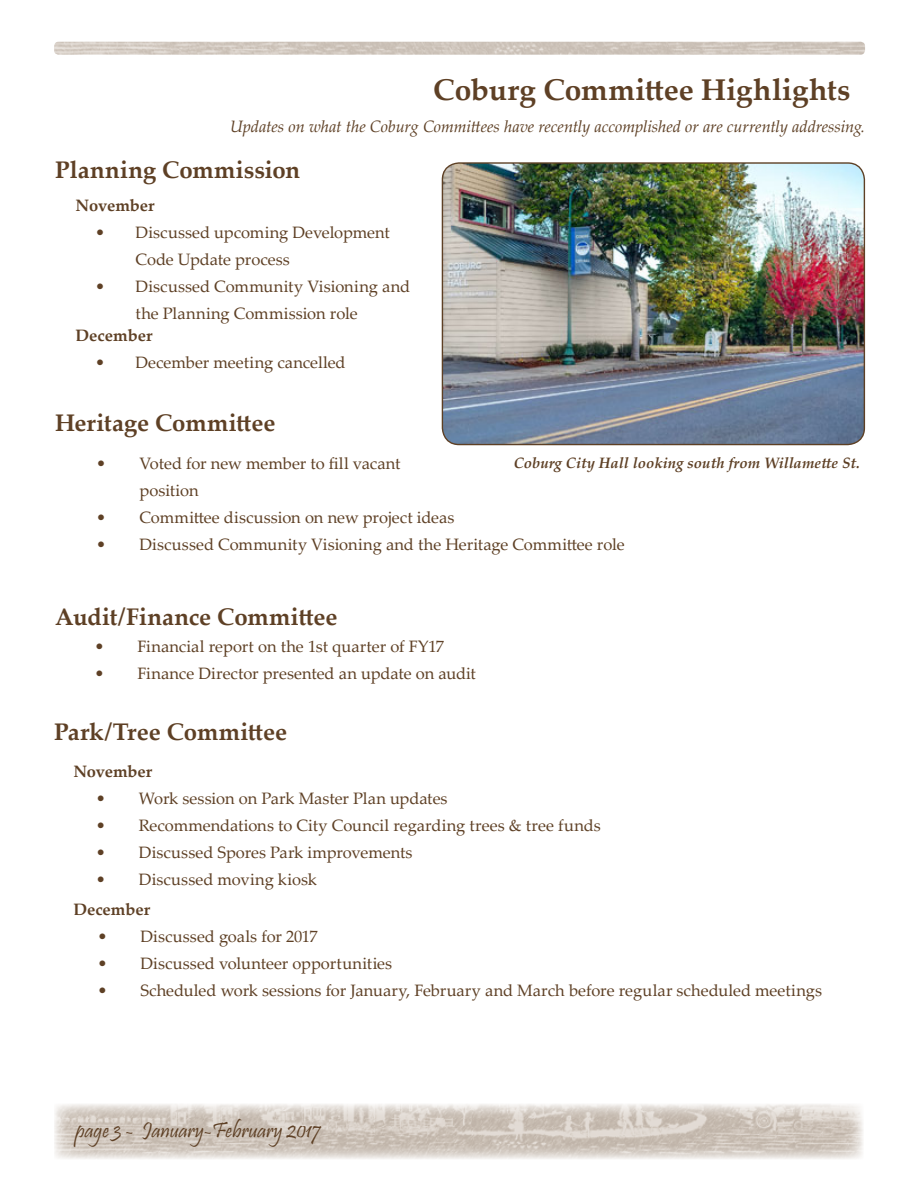
<style>
.page{position:relative;width:918px;height:1188px;background:#fff}
.page>*{position:absolute;margin:0;border:0;box-sizing:border-box;transform-origin:0 0}
.t1{font:700 30px "Palatino Linotype";color:#5e4025}
.t2{font:700 24px "Palatino Linotype";letter-spacing:-.005em;color:#5e4025}
.t3{font:22.5px "Pristina";color:#5e4025}
.t4{font:16.5px/27px "Palatino Linotype";color:#5e4025}
.t5{font:italic 16.5px "Palatino Linotype";letter-spacing:-.005em;color:#5e4025}
.t6{font:700 16.5px "Palatino Linotype";letter-spacing:-.005em;color:#5e4025}
.t7{font:italic 700 15px "Palatino Linotype";color:#5e4025}
</style>
<div class="page">
<img style="left:54px;top:1104px;width:809px;height:55px">
<img style="left:54px;top:42px;width:811px;height:13px">
<img style="left:442px;top:163px;width:422px;height:282px">
<div style="left:442px;top:162px;width:423px;height:283px;border:1px solid #5e4025;border-radius:17px"></div>
<h1 class="t1" style="left:433px;top:68px;width:419px">Coburg Committee Highlights</h1>
<p class="t5" style="left:230px;top:115px;width:636px">Updates on what the Coburg Committees have recently accomplished or are currently addressing.</p>
<h2 class="t2" style="left:55px;top:153px;width:247px">Planning Commission</h2>
<p class="t6" style="left:76px;top:193px;width:81px">November</p>
<p class="t4" style="left:136px;top:218px;width:256px;text-indent:-40px">• Discussed upcoming Development<br>Code Update process</p>
<p class="t4" style="left:136px;top:272px;width:276px;text-indent:-40px">• Discussed Community Visioning and the Planning Commission role</p>
<p class="t6" style="left:76px;top:324px;width:78px">December</p>
<p class="t4" style="left:95px;top:349px;width:252px">• December meeting cancelled</p>
<h2 class="t2" style="left:55px;top:406px;width:222px">Heritage Committee</h2>
<p class="t4" style="left:140px;top:449px;width:263px;text-indent:-44px">• Voted for new member to fill vacant position</p>
<p class="t4" style="left:96px;top:503px;width:360px">• Committee discussion on new project ideas</p>
<p class="t4" style="left:96px;top:530px;width:530px">• Discussed Community Visioning and the Heritage Committee role</p>
<p class="t7" style="left:514px;top:452px;width:348px">Coburg City Hall looking south from Willamette St.</p>
<h2 class="t2" style="left:55px;top:600px;width:284px">Audit/Finance Committee</h2>
<p class="t4" style="left:94px;top:632px;width:351px">• Financial report on the 1st quarter of FY17</p>
<p class="t4" style="left:94px;top:659px;width:383px">• Finance Director presented an update on audit</p>
<h2 class="t2" style="left:54px;top:715px;width:235px">Park/Tree Committee</h2>
<p class="t6" style="left:73px;top:759px;width:81px">November</p>
<p class="t4" style="left:96px;top:784px;width:353px">• Work session on Park Master Plan updates</p>
<p class="t4" style="left:96px;top:811px;width:506px">• Recommendations to City Council regarding trees &amp; tree funds</p>
<p class="t4" style="left:96px;top:838px;width:318px">• Discussed Spores Park improvements</p>
<p class="t4" style="left:96px;top:865px;width:223px">• Discussed moving kiosk</p>
<p class="t6" style="left:73px;top:898px;width:78px">December</p>
<p class="t4" style="left:97px;top:923px;width:222px">• Discussed goals for 2017</p>
<p class="t4" style="left:97px;top:950px;width:296px">• Discussed volunteer opportunities</p>
<p class="t4" style="left:97px;top:977px;width:726px">• Scheduled work sessions for January, February and March before regular scheduled meetings</p>
<h3 class="t3" style="left:76px;top:1117px;width:247px">page 3 - January-February 2017</h3>
</div>
